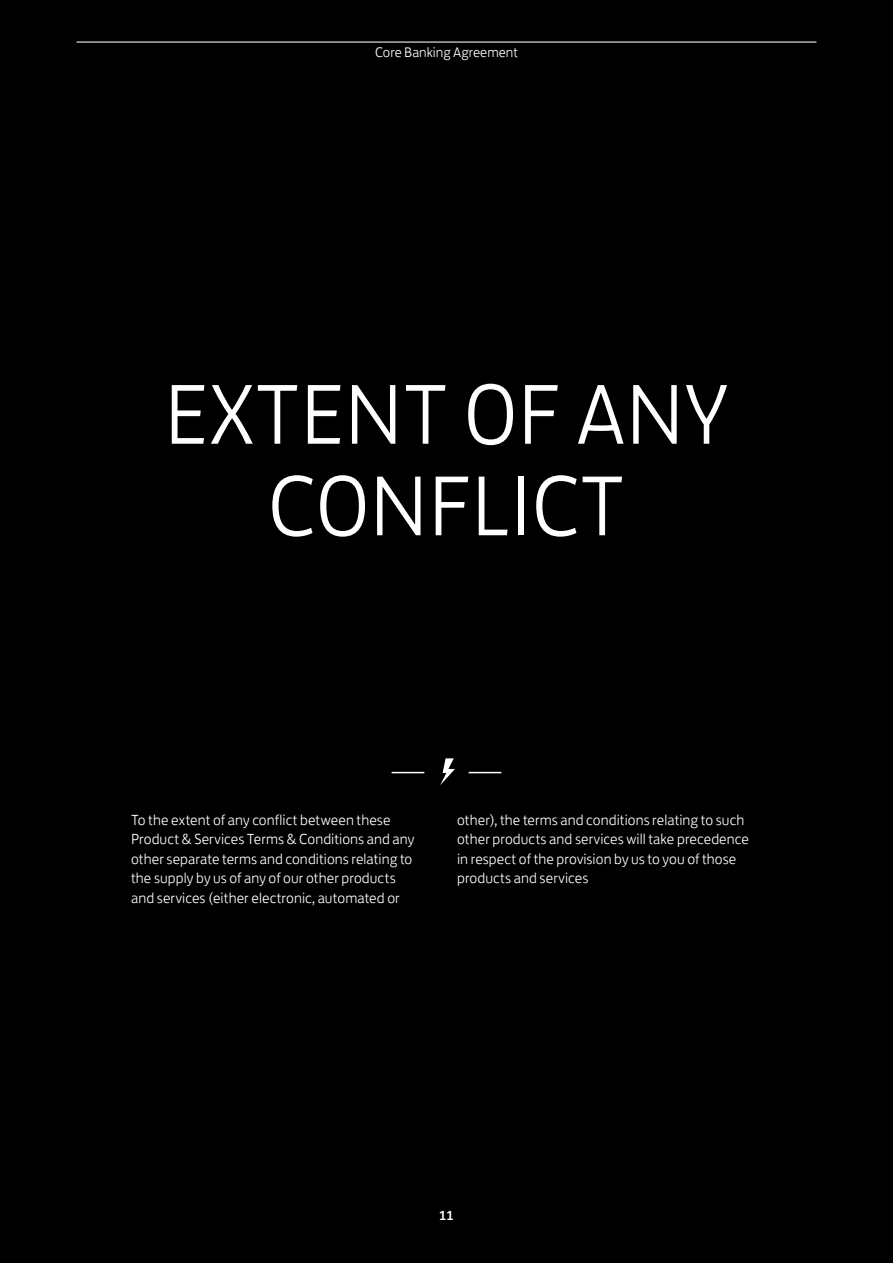
<style>
.page{position:relative;width:893px;height:1263px;background:#fff}
.page>*{position:absolute;margin:0;border:0;box-sizing:border-box;transform-origin:0 0}
.t1{font:300 87px/91.5px "Lloyds Bank Jack";color:#fff;text-align:center}
.t2{font:300 15px/19.5px "Lloyds Bank Jack";letter-spacing:.005em;color:#fff}
.t3{font:300 14.25px "Lloyds Bank Jack";color:#fff}
.t4{font:500 13.5px "Lloyds Bank Jack";color:#fff}
</style>
<div class="page">
<div style="left:1px;top:0;width:892px;height:1263px;background:#000"></div>
<hr style="left:77px;top:42px;width:739px;height:1px;background:#fff">
<hr style="left:392px;top:772px;width:32px;height:1px;background:#fff">
<hr style="left:469px;top:772px;width:32px;height:1px;background:#fff">
<svg style="left:440px;top:758px;width:15px;height:27px"></svg>
<p class="t3" style="left:375px;top:41px;width:144px">Core Banking Agreement</p>
<h1 class="t1" style="left:164px;top:360px;width:566px">EXTENT OF ANY<br>CONFLICT</h1>
<p class="t2" style="left:131px;top:808px;width:285px">To the extent of any conflict between these Product &amp; Services Terms &amp; Conditions and any other separate terms and conditions relating to the supply by us of any of our other products and services (either electronic, automated or</p>
<p class="t2" style="left:457px;top:808px;width:293px">other), the terms and conditions relating to such other products and services will take precedence in respect of the provision by us to you of those products and services</p>
<p class="t4" style="left:439px;top:1205px;width:16px">11</p>
</div>
